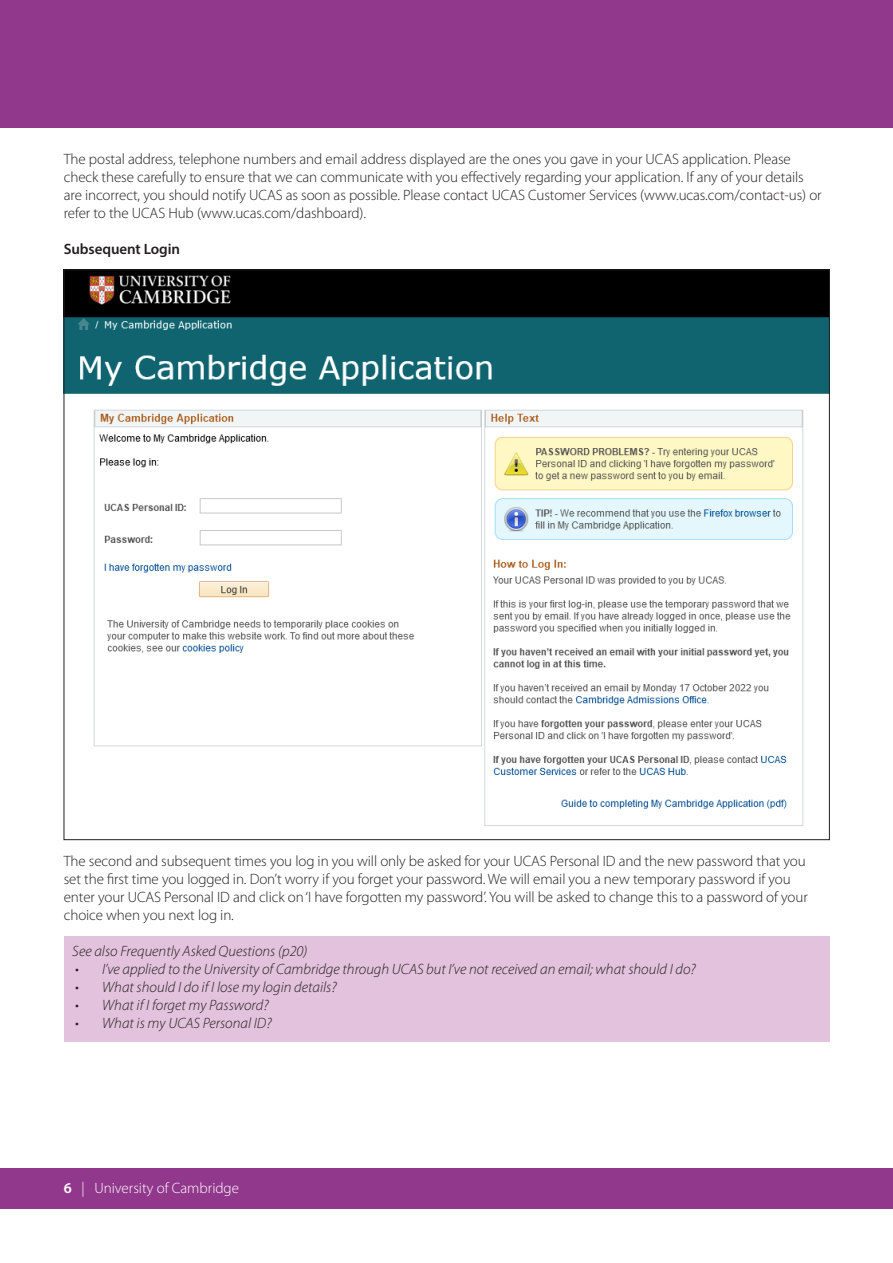
<style>
.page{position:relative;width:893px;height:1263px;background:#fff}
.page>*{position:absolute;margin:0;border:0;box-sizing:border-box;transform-origin:0 0}
.t1{font:300 15px/18px "Myriad Pro";letter-spacing:-.005em;color:#231f20}
.t2{font:italic 300 15px "Myriad Pro";color:#231f20}
.t3{font:300 15px "Myriad Pro";color:#fff}
.t4{font:600 15px "Myriad Pro";letter-spacing:-.005em;color:#231f20}
.t5{font:600 15px "Myriad Pro";color:#fff}
.s1{font-weight:600}
</style>
<div class="page">
<div style="left:0;top:0;width:893px;height:128px;background:#91388c"></div>
<div style="left:0;top:1168px;width:893px;height:41px;background:#91388c"></div>
<div style="left:64px;top:936px;width:766px;height:106px;background:#e2c2dc"></div>
<img style="left:66px;top:272px;width:762px;height:554px">
<p class="t1" style="left:64px;top:151px;width:759px">The postal address, telephone numbers and email address displayed are the ones you gave in your UCAS application. Please check these carefully to ensure that we can communicate with you effectively regarding your application. If any of your details are incorrect, you should notify UCAS as soon as possible. Please contact UCAS Customer Services (www.ucas.com/contact-us) or refer to the UCAS Hub (www.ucas.com/dashboard).</p>
<p class="t4" style="left:64px;top:240px;width:118px">Subsequent Login</p>
<p class="t1" style="left:64px;top:852px;width:745px">The second and subsequent times you log in you will only be asked for your UCAS Personal ID and the new password that you set the first time you logged in. Don’t worry if you forget your password. We will email you a new temporary password if you enter your UCAS Personal ID and click on ‘I have forgotten my password’. You will be asked to change this to a password of your choice when you next log in.</p>
<p class="t2" style="left:72px;top:943px;width:237px">See also Frequently Asked Questions (p20)</p>
<p class="t2" style="left:75px;top:961px;width:622px">• I’ve applied to the University of Cambridge through UCAS but I’ve not received an email; what should I do?</p>
<p class="t2" style="left:75px;top:979px;width:263px">• What should I do if I lose my login details?</p>
<p class="t2" style="left:75px;top:997px;width:195px">• What if I forget my Password?</p>
<p class="t2" style="left:75px;top:1015px;width:198px">• What is my UCAS Personal ID?</p>
<p class="t3" style="left:64px;top:1179px;width:177px"><span class="s1">6</span> | University of Cambridge</p>
<p class="t5" style="left:64px;top:1178px;width:10px">8</p>
</div>
